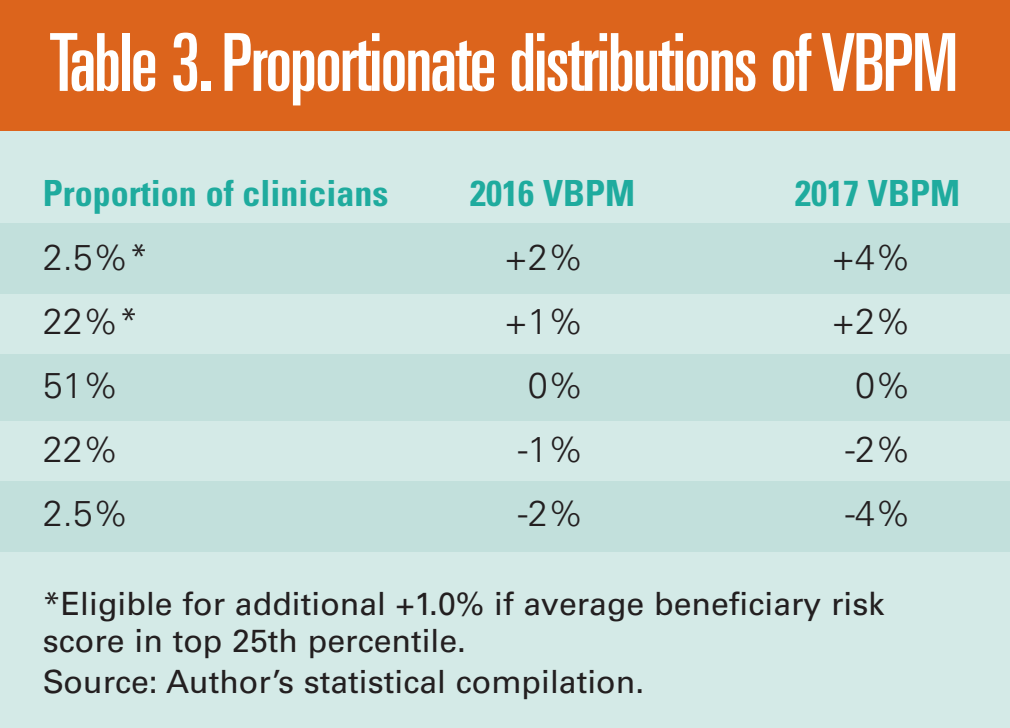
<style>
.page{position:relative;width:1010px;height:728px;background:#fff}
.page>*{position:absolute;margin:0;border:0;box-sizing:border-box;transform-origin:0 0}
.t1{font:ultra-condensed 80px "Univers";letter-spacing:-.02em;color:#fff}
.t2{font:300 36px "Univers";color:#231f20}
.t3{font:700 condensed 36px "Univers";color:#1fab9e}
.t4{font:32px/37.2px "Univers";color:#231f20}
</style>
<div class="page">
<div style="left:0;top:137px;width:1010px;height:521px;background:#c2e0dc"></div>
<div style="left:0;top:552px;width:1010px;height:175px;background:#d4eae7"></div>
<div style="left:0;top:294px;width:1010px;height:59px;background:#d4eae7"></div>
<div style="left:0;top:421px;width:1010px;height:59px;background:#d4eae7"></div>
<div style="left:0;top:0;width:1010px;height:143px;background:#dc641c"></div>
<div style="left:0;top:131px;width:1010px;height:92px;background:#d4eae7"></div>
<h1 class="t1" style="left:50px;top:33px;width:910px">Table 3. Proportionate distributions of VBPM</h1>
<p class="t3" style="left:43px;top:180px;width:347px">Proportion of clinicians</p>
<p class="t3" style="left:470px;top:180px;width:166px">2016 VBPM</p>
<p class="t3" style="left:795px;top:180px;width:166px">2017 VBPM</p>
<p class="t2" style="left:43px;top:244px;width:108px">2.5%*</p>
<p class="t2" style="left:504px;top:244px;width:81px">+2%</p>
<p class="t2" style="left:831px;top:244px;width:81px">+4%</p>
<p class="t2" style="left:43px;top:308px;width:98px">22%*</p>
<p class="t2" style="left:504px;top:308px;width:81px">+1%</p>
<p class="t2" style="left:831px;top:308px;width:81px">+2%</p>
<p class="t2" style="left:43px;top:372px;width:78px">51%</p>
<p class="t2" style="left:528px;top:372px;width:58px">0%</p>
<p class="t2" style="left:855px;top:372px;width:58px">0%</p>
<p class="t2" style="left:43px;top:436px;width:78px">22%</p>
<p class="t2" style="left:518px;top:436px;width:68px">-1%</p>
<p class="t2" style="left:845px;top:436px;width:68px">-2%</p>
<p class="t2" style="left:43px;top:500px;width:88px">2.5%</p>
<p class="t2" style="left:518px;top:500px;width:68px">-2%</p>
<p class="t2" style="left:845px;top:500px;width:68px">-4%</p>
<p class="t4" style="left:43px;top:588px;width:843px">*Eligible for additional +1.0% if average beneficiary risk score in top 25th percentile.</p>
<p class="t4" style="left:43px;top:666px;width:603px">Source: Author’s statistical compilation.</p>
</div>
